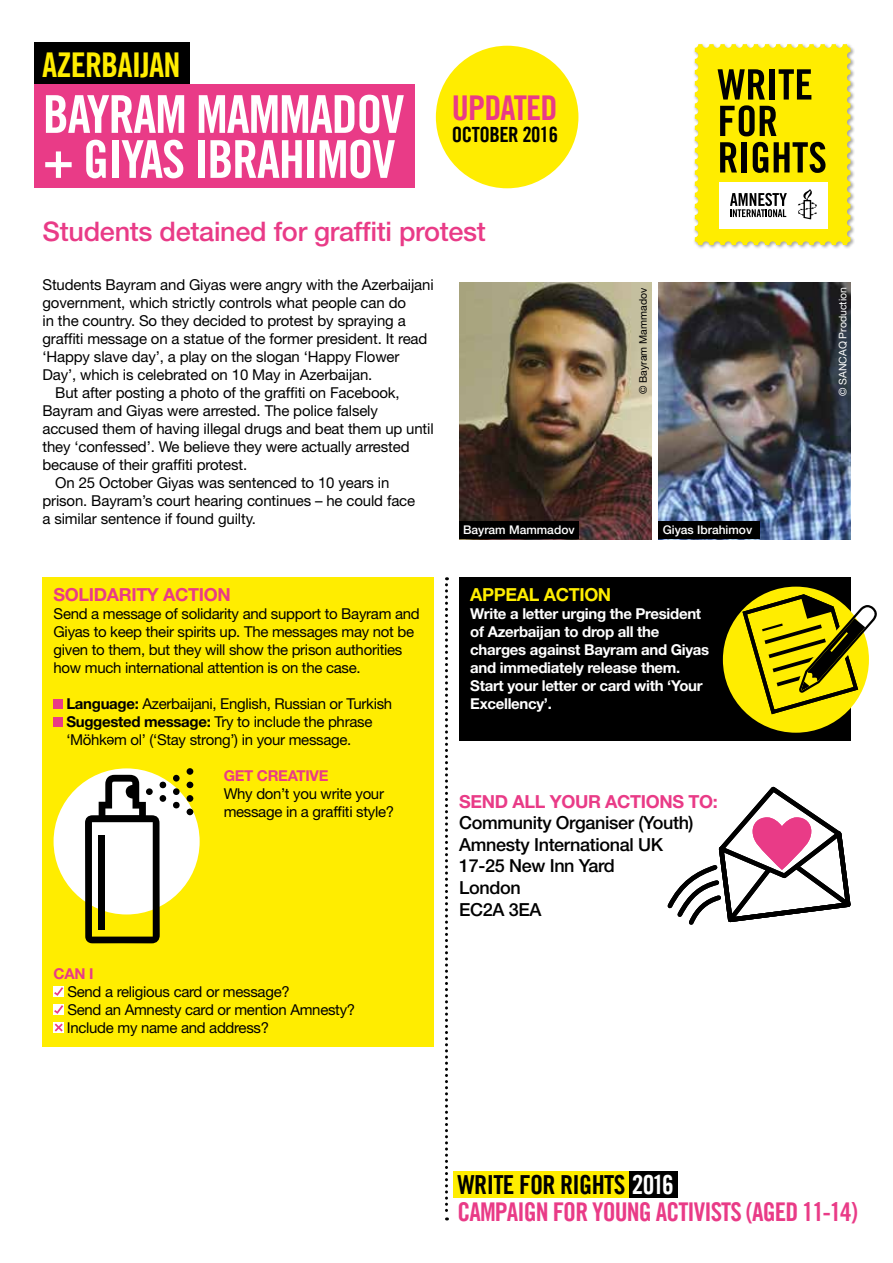
<style>
.page{position:relative;width:893px;height:1263px;background:#fff}
.page>*{position:absolute;margin:0;border:0;box-sizing:border-box;transform-origin:0 0}
.t1{font:52.2px/45px "Amnesty Trade Gothic Bd Cn 20";letter-spacing:-.025em;color:#fff}
.t2{font:34.2px "Amnesty Trade Gothic Bd Cn 20";letter-spacing:-.025em;color:#ffed00}
.t3{font:34.2px "Amnesty Trade Gothic Bd Cn 20";letter-spacing:-.025em;color:#e93b87}
.t4{font:500 27px "Helvetica Neue LT Pro";letter-spacing:-.01em;color:#e93b87}
.t5{font:26.25px "Amnesty Trade Gothic Bd Cn 20";letter-spacing:-.025em;color:#000}
.t6{font:25.8px "Amnesty Trade Gothic Bd Cn 20";letter-spacing:-.035em;color:#e93b87}
.t7{font:21px "Amnesty Trade Gothic Bd Cn 20";letter-spacing:-.025em;color:#000}
.t8{font:500 18px/21.6px "Helvetica Neue LT Pro";letter-spacing:-.02em;color:#000}
.t9{font:700 18px "Helvetica Neue LT Pro";letter-spacing:-.02em;color:#e93b87}
.t10{font:700 18px "Helvetica Neue LT Pro";letter-spacing:-.02em;color:#ffed00}
.t11{font:15px/18px "Helvetica Neue LT Pro";letter-spacing:-.01em;color:#000}
.t12{font:700 15px/18px "Helvetica Neue LT Pro";letter-spacing:-.02em;color:#fff}
.t13{font:700 15px "Helvetica Neue LT Pro";letter-spacing:-.02em;color:#e93b87}
.t14{font:500 12px "Helvetica Neue";color:#fff}
.t15{font:10.5px "Helvetica Neue";color:#fff}
.t16{font:10.5px "Helvetica Neue";color:#000}
.s1{font-weight:700}
.s2{color:#fff}
</style>
<div class="page">
<div style="left:35px;top:43px;width:155px;height:44px;background:#000"></div>
<svg style="left:445px;top:577px;width:3px;height:643px"></svg>
<div style="left:43px;top:577px;width:391px;height:469px;background:#ffed00"></div>
<div style="left:459px;top:577px;width:391px;height:164px;background:#000"></div>
<div style="left:54px;top:699px;width:9px;height:10px;background:#e93b87"></div>
<div style="left:54px;top:717px;width:9px;height:10px;background:#e93b87"></div>
<svg style="left:107px;top:737px;width:7px;height:8px"></svg>
<div style="left:54px;top:986px;width:10px;height:11px;background:#fff"></div>
<svg style="left:54px;top:987px;width:9px;height:9px"></svg>
<div style="left:54px;top:1004px;width:10px;height:11px;background:#fff"></div>
<svg style="left:54px;top:1005px;width:9px;height:9px"></svg>
<svg style="left:54px;top:1022px;width:10px;height:11px"></svg>
<svg style="left:55px;top:1023px;width:8px;height:8px"></svg>
<div style="left:54px;top:768px;width:146px;height:146px;background:#fff;border-radius:50%"></div>
<div style="left:723px;top:587px;width:146px;height:146px;background:#ffed00;border-radius:50%"></div>
<div style="left:693px;top:43px;width:162px;height:207px;background:#000;opacity:.35"></div>
<svg style="left:695px;top:44px;width:155px;height:201px;background:#d6ca2b"></svg>
<svg style="left:667px;top:786px;width:184px;height:139px"></svg>
<svg style="left:740px;top:592px;width:137px;height:124px"></svg>
<div style="left:629px;top:1171px;width:49px;height:26px;background:#000"></div>
<div style="left:453px;top:1171px;width:176px;height:26px;background:#ffed00"></div>
<img style="left:459px;top:282px;width:192px;height:257px">
<img style="left:658px;top:282px;width:192px;height:257px">
<div style="left:658px;top:521px;width:102px;height:18px;background:#000"></div>
<div style="left:459px;top:521px;width:119px;height:18px;background:#000"></div>
<div style="left:35px;top:85px;width:380px;height:103px;background:#e93b87"></div>
<svg style="left:85px;top:775px;width:75px;height:168px"></svg>
<div style="left:186px;top:795px;width:7px;height:7px;background:#000;border-radius:50%"></div>
<div style="left:186px;top:808px;width:7px;height:7px;background:#000;border-radius:50%"></div>
<div style="left:173px;top:775px;width:7px;height:7px;background:#000;border-radius:50%"></div>
<div style="left:187px;top:768px;width:6px;height:7px;background:#000;border-radius:50%"></div>
<div style="left:187px;top:781px;width:6px;height:7px;background:#000;border-radius:50%"></div>
<div style="left:173px;top:788px;width:7px;height:7px;background:#000;border-radius:50%"></div>
<div style="left:146px;top:788px;width:7px;height:7px;background:#000;border-radius:50%"></div>
<div style="left:160px;top:781px;width:6px;height:7px;background:#000;border-radius:50%"></div>
<div style="left:160px;top:795px;width:6px;height:7px;background:#000;border-radius:50%"></div>
<div style="left:173px;top:802px;width:7px;height:6px;background:#000;border-radius:50%"></div>
<div style="left:99px;top:835px;width:6px;height:95px;background:#000"></div>
<div style="left:436px;top:46px;width:142px;height:142px;background:#ffed00;border-radius:50%"></div>
<h2 class="t2" style="left:42px;top:44px;width:140px">AZERBAIJAN</h2>
<h1 class="t1" style="left:43px;top:91px;width:363px">BAYRAM MAMMADOV + GIYAS IBRAHIMOV</h1>
<h2 class="t3" style="left:452px;top:87px;width:107px">UPDATED</h2>
<h3 class="t7" style="left:452px;top:122px;width:108px">OCTOBER 2016</h3>
<h3 class="t4" style="left:43px;top:215px;width:445px">Students detained for graffiti protest</h3>
<p class="t11" style="left:43px;top:275px;width:393px">Students Bayram and Giyas were angry with the Azerbaijani</p>
<p class="t11" style="left:43px;top:293px;width:365px">government, which strictly controls what people can do</p>
<p class="t11" style="left:43px;top:311px;width:365px">in the country. So they decided to protest by spraying a</p>
<p class="t11" style="left:43px;top:329px;width:386px">graffiti message on a statue of the former president. It read</p>
<p class="t11" style="left:43px;top:347px;width:358px">‘Happy slave day’, a play on the slogan ‘Happy Flower</p>
<p class="t11" style="left:43px;top:365px;width:331px">Day’, which is celebrated on 10 May in Azerbaijan.</p>
<p class="t11" style="left:55px;top:383px;width:346px">But after posting a photo of the graffiti on Facebook,</p>
<p class="t11" style="left:43px;top:401px;width:337px">Bayram and Giyas were arrested. The police falsely</p>
<p class="t11" style="left:43px;top:419px;width:393px">accused them of having illegal drugs and beat them up until</p>
<p class="t11" style="left:43px;top:437px;width:369px">they ‘confessed’. We believe they were actually arrested</p>
<p class="t11" style="left:43px;top:455px;width:206px">because of their graffiti protest.</p>
<p class="t11" style="left:55px;top:473px;width:336px">On 25 October Giyas was sentenced to 10 years in</p>
<p class="t11" style="left:43px;top:491px;width:374px">prison. Bayram’s court hearing continues – he could face</p>
<p class="t11" style="left:43px;top:509px;width:215px">a similar sentence if found guilty.</p>
<p class="t9" style="left:54px;top:583px;width:179px">SOLIDARITY ACTION</p>
<p class="t11" style="left:54px;top:604px;width:368px">Send a message of solidarity and support to Bayram and Giyas to keep their spirits up. The messages may not be given to them, but they will show the prison authorities how much international attention is on the case.</p>
<p class="t11" style="left:66px;top:694px;width:327px"><span class="s1">Language:</span> Azerbaijani, English, Russian or Turkish<br><span class="s1">Suggested message:</span> Try to include the phrase ‘Möhk m ol’ (‘Stay strong’) in your message.</p>
<p class="t13" style="left:224px;top:766px;width:106px">GET CREATIVE</p>
<p class="t11" style="left:224px;top:784px;width:172px">Why don’t you write your message in a graffiti style?</p>
<p class="t13" style="left:54px;top:964px;width:41px">CAN I</p>
<p class="t11" style="left:67px;top:982px;width:290px">Send a religious card or message?<br>Send an Amnesty card or mention Amnesty?<br>Include my name and address?</p>
<p class="t16" style="left:637px;top:394px;width:108px;rotate:-90deg">© Bayram Mammadov</p>
<p class="t15" style="left:836px;top:396px;width:111px;rotate:-90deg">© SANCAQ Production</p>
<p class="t14" style="left:463px;top:523px;width:113px">Bayram Mammadov</p>
<p class="t14" style="left:663px;top:523px;width:91px">Giyas Ibrahimov</p>
<p class="t10" style="left:470px;top:583px;width:143px">APPEAL ACTION</p>
<p class="t12" style="left:470px;top:604px;width:241px">Write a letter urging the President of Azerbaijan to drop all the charges against Bayram and Giyas and immediately release them.<br>Start your letter or card with ‘Your<br>Excellency’.</p>
<p class="t9" style="left:459px;top:790px;width:260px">SEND ALL YOUR ACTIONS TO:</p>
<p class="t8" style="left:459px;top:812px;width:236px">Community Organiser (Youth)<br>Amnesty International UK<br>17-25 New Inn Yard<br>London<br>EC2A 3EA</p>
<h3 class="t5" style="left:457px;top:1168px;width:218px">WRITE FOR RIGHTS <span class="s2">2016</span></h3>
<h3 class="t6" style="left:457px;top:1196px;width:402px">CAMPAIGN FOR YOUNG ACTIVISTS (AGED 11-14)</h3>
</div>
